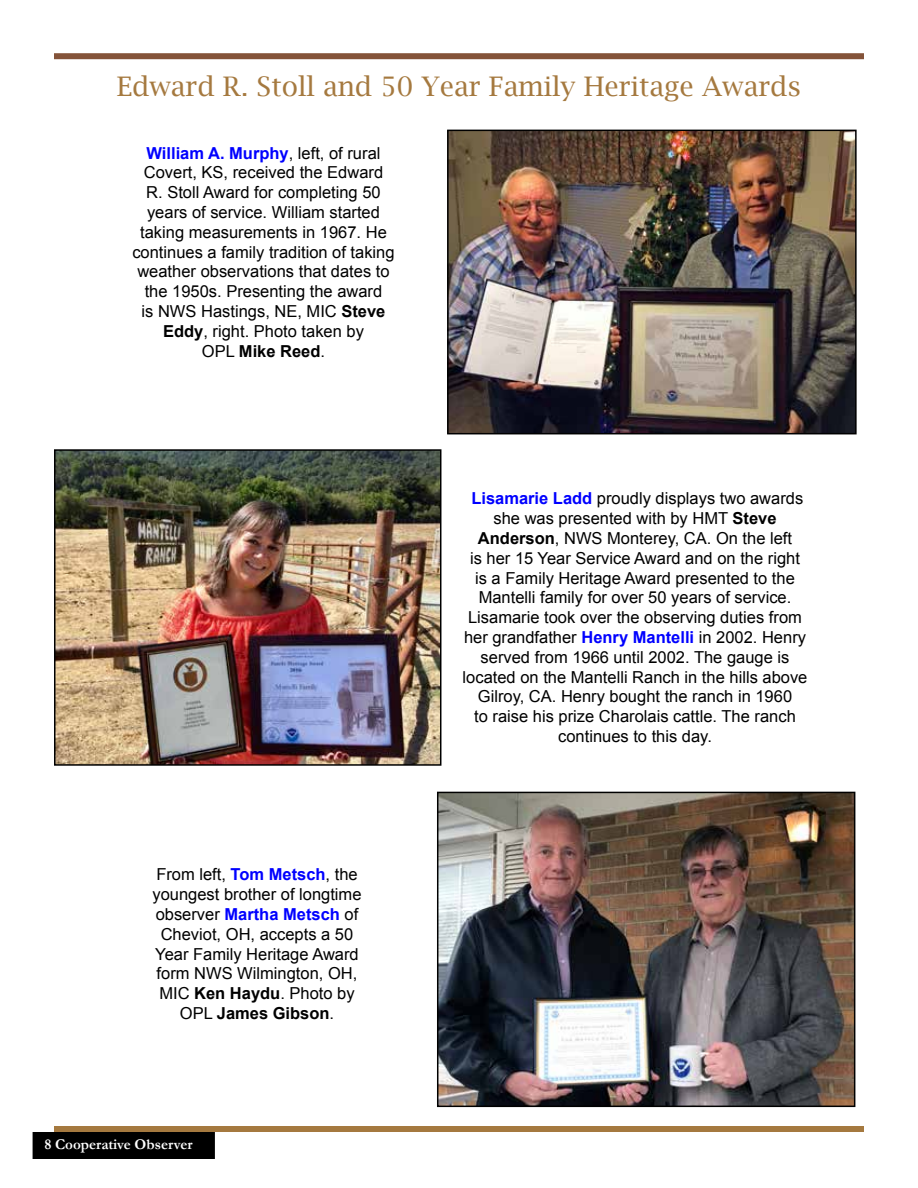
<style>
.page{position:relative;width:918px;height:1188px;background:#fff}
.page>*{position:absolute;margin:0;border:0;box-sizing:border-box;transform-origin:0 0}
.t1{font:27px "Lucida Bright";color:#a5793f}
.t2{font:16.5px/19.8px "Arial";color:#000;text-align:center}
.t3{font:700 15px "Garamond";color:#fff}
.s1{font-weight:700;color:#00f}
.s2{font-weight:700}
</style>
<div class="page">
<div style="left:33px;top:1133px;width:181px;height:25px;background:#000"></div>
<div style="left:33px;top:1132px;width:182px;height:27px;border:2px solid #000"></div>
<div style="left:54px;top:1126px;width:810px;height:6px;background:#a5793f"></div>
<div style="left:54px;top:53px;width:810px;height:6px;background:#845339"></div>
<img style="left:57px;top:452px;width:381px;height:311px">
<div style="left:54px;top:449px;width:387px;height:317px;border:2px solid #000"></div>
<img style="left:440px;top:795px;width:412px;height:309px">
<div style="left:437px;top:792px;width:418px;height:315px;border:2px solid #000"></div>
<img style="left:450px;top:133px;width:404px;height:298px">
<div style="left:447px;top:130px;width:410px;height:304px;border:2px solid #000"></div>
<h1 class="t1" style="left:117px;top:71px;width:686px">Edward R. Stoll and 50 Year Family Heritage Awards</h1>
<p class="t2" style="left:132px;top:143px;width:264px"><span class="s1">William A. Murphy</span>, left, of rural<br>Covert, KS, received the Edward<br>R. Stoll Award for completing 50 years of service. William started taking measurements in 1967. He continues a family tradition of taking weather observations that dates to the 1950s. Presenting the award<br>is NWS Hastings, NE, MIC <span class="s2">Steve<br>Eddy</span>, right. Photo taken by<br>OPL <span class="s2">Mike Reed</span>.</p>
<p class="t2" style="left:152px;top:865px;width:211px">From left, <span class="s1">Tom Metsch</span>, the youngest brother of longtime observer <span class="s1">Martha Metsch</span> of<br>Cheviot, OH, accepts a 50<br>Year Family Heritage Award form NWS Wilmington, OH,<br>MIC <span class="s2">Ken Haydu</span>. Photo by<br>OPL <span class="s2">James Gibson</span>.</p>
<p class="t3" style="left:44px;top:1134px;width:150px">8 Cooperative Observer</p>
<p class="t2" style="left:463px;top:489px;width:346px"><span class="s1">Lisamarie Ladd</span> proudly displays two awards she was presented with by HMT <span class="s2">Steve Anderson</span>, NWS Monterey, CA. On the left<br>is her 15 Year Service Award and on the right is a Family Heritage Award presented to the Mantelli family for over 50 years of service.<br>Lisamarie took over the observing duties from her grandfather <span class="s1">Henry Mantelli</span> in 2002. Henry served from 1966 until 2002. The gauge is located on the Mantelli Ranch in the hills above Gilroy, CA. Henry bought the ranch in 1960<br>to raise his prize Charolais cattle. The ranch continues to this day.</p>
</div>
